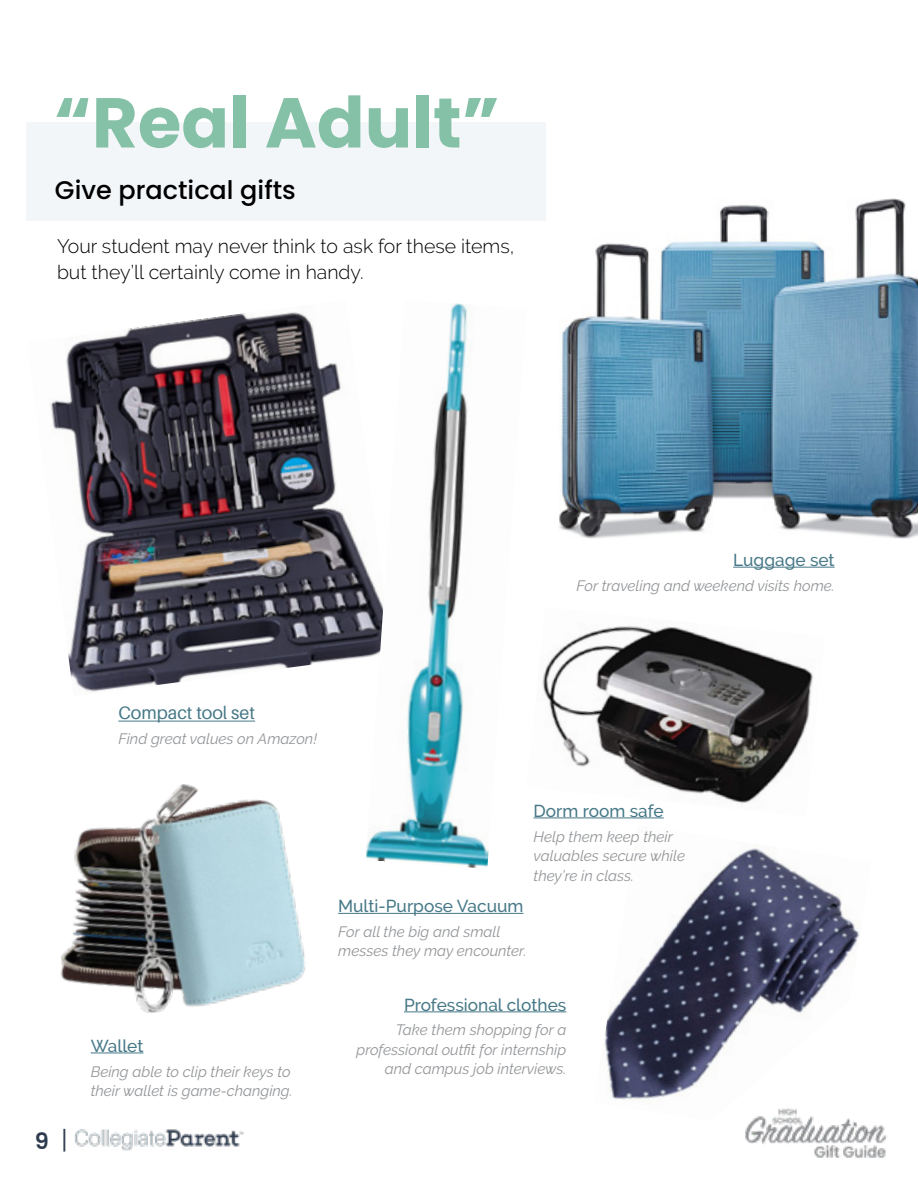
<style>
.page{position:relative;width:918px;height:1188px;background:#fff}
.page>*{position:absolute;margin:0;border:0;box-sizing:border-box;transform-origin:0 0}
.t1{font:700 70.5px "Poppins";color:#85c1a7}
.t2{font:500 25.5px "Poppins";color:#000}
.t3{font:600 22.5px "Poppins";color:#2e3c4f}
.t4{font:300 19.5px/25.5px "Raleway";color:#000}
.t5{font:18px "Aileron";color:#467887}
.t6{font:500 17.25px "Raleway";color:#467887}
.t7{font:italic 15px/19.5px "Raleway";color:#939598}
.s1{font-weight:300;font-size:25.5px}
</style>
<div class="page">
<img style="left:75px;top:1129px;width:168px;height:22px">
<img style="left:745px;top:1121px;width:142px;height:37px">
<div style="left:26px;top:122px;width:519px;height:99px;background:#f3f6f9"></div>
<img style="left:559px;top:199px;width:359px;height:340px">
<img style="left:60px;top:784px;width:246px;height:229px">
<img style="left:604px;top:848px;width:256px;height:273px">
<hr style="left:338px;top:913px;width:185px;height:1px;background:#467887">
<hr style="left:733px;top:567px;width:102px;height:1px;background:#467887">
<hr style="left:91px;top:1053px;width:52px;height:1px;background:#467887">
<hr style="left:404px;top:1011px;width:162px;height:1px;background:#467887">
<img style="left:542px;top:626px;width:271px;height:178px">
<img style="left:50px;top:312px;width:316px;height:380px">
<hr style="left:118px;top:721px;width:137px;height:1px;background:#467887">
<img style="left:366px;top:303px;width:123px;height:565px">
<hr style="left:534px;top:817px;width:130px;height:1px;background:#467887">
<h1 class="t1" style="left:54px;top:82px;width:448px">“Real Adult”</h1>
<h2 class="t2" style="left:55px;top:175px;width:242px">Give practical gifts</h2>
<h3 class="t4" style="left:57px;top:234px;width:459px">Your student may never think to ask for these items, but they’ll certainly come in handy.</h3>
<p class="t6" style="left:733px;top:550px;width:103px">Luggage set</p>
<p class="t7" style="left:577px;top:576px;width:260px">For traveling and weekend visits home.</p>
<p class="t5" style="left:118px;top:703px;width:138px">Compact tool set</p>
<p class="t7" style="left:118px;top:729px;width:200px">Find great values on Amazon!</p>
<p class="t6" style="left:338px;top:896px;width:187px">Multi-Purpose Vacuum</p>
<p class="t7" style="left:338px;top:922px;width:190px">For all the big and small messes they may encounter.</p>
<p class="t6" style="left:534px;top:801px;width:132px">Dorm room safe</p>
<p class="t7" style="left:534px;top:826px;width:153px">Help them keep their valuables secure while they’re in class.</p>
<h3 class="t3" style="left:35px;top:1128px;width:34px">9 <span class="s1">|</span></h3>
<p class="t6" style="left:91px;top:1036px;width:54px">Wallet</p>
<p class="t7" style="left:91px;top:1062px;width:203px">Being able to clip their keys to their wallet is game-changing.</p>
<p class="t6" style="left:404px;top:995px;width:164px">Professional clothes</p>
<p class="t7" style="left:357px;top:1020px;width:211px;text-align:right">Take them shopping for a professional outfit for internship and campus job interviews.</p>
</div>
